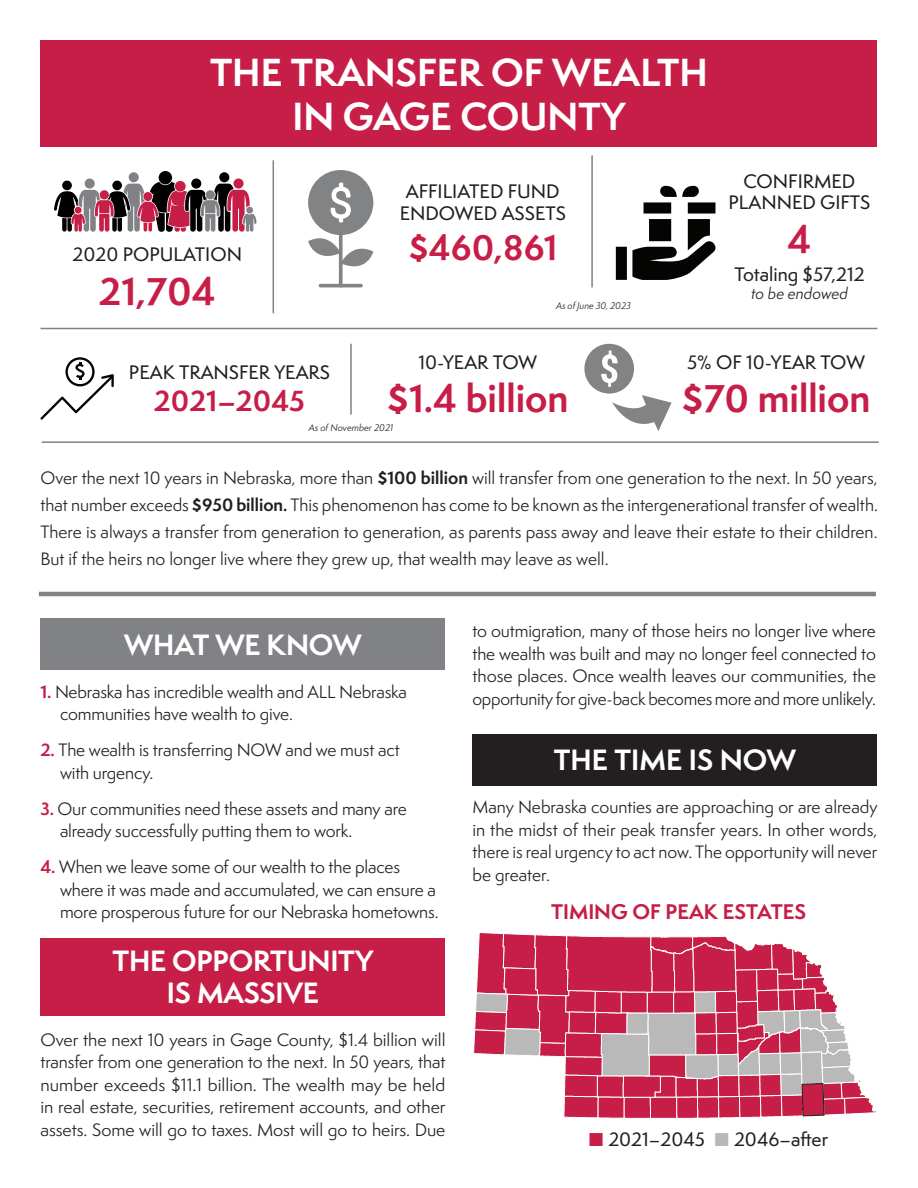
<style>
.page{position:relative;width:918px;height:1188px;background:#fff}
.page>*{position:absolute;margin:0;border:0;box-sizing:border-box;transform-origin:0 0}
.t1{font:700 36px/43.2px "Semplicita Pro";color:#fff;text-align:center}
.t2{font:700 36px "Semplicita Pro";color:#c71e48}
.t3{font:700 33px "Semplicita Pro";color:#c71e48}
.t4{font:700 27px/32.4px "Semplicita Pro";letter-spacing:-.01em;color:#fff;text-align:center}
.t5{font:700 27px "Semplicita Pro";color:#c71e48}
.t6{font:700 19.5px "Semplicita Pro";color:#c61e48}
.t7{font:500 18px/21.6px "Semplicita Pro";color:#231f20;text-align:center}
.t8{font:16.5px/22.5px "Semplicita Pro";letter-spacing:-.01em;color:#231f20;text-align:justify}
.t9{font:italic 15px "Semplicita Pro";color:#231f20}
.t10{font:italic 9px "Semplicita Pro";color:#231f20}
.s1{font-weight:700}
.s2{font-weight:700;color:#c71e48}
</style>
<div class="page">
<div style="left:40px;top:938px;width:406px;height:78px;background:#c71e48"></div>
<div style="left:40px;top:40px;width:838px;height:107px;background:#c71e48"></div>
<div style="left:40px;top:618px;width:406px;height:52px;background:#818285"></div>
<div style="left:472px;top:734px;width:406px;height:52px;background:#231f20"></div>
<svg style="left:473px;top:932px;width:404px;height:187px"></svg>
<div style="left:62px;top:181px;width:10px;height:9px;background:#000;border-radius:50%"></div>
<div style="left:159px;top:171px;width:13px;height:13px;background:#000;border-radius:50%"></div>
<div style="left:129px;top:172px;width:10px;height:10px;background:#818285;border-radius:50%"></div>
<div style="left:219px;top:172px;width:10px;height:10px;background:#000;border-radius:50%"></div>
<div style="left:85px;top:179px;width:10px;height:10px;background:#818285;border-radius:50%"></div>
<div style="left:112px;top:181px;width:10px;height:9px;background:#000;border-radius:50%"></div>
<div style="left:191px;top:179px;width:10px;height:10px;background:#000;border-radius:50%"></div>
<div style="left:233px;top:179px;width:11px;height:10px;background:#c71e48;border-radius:50%"></div>
<svg style="left:54px;top:182px;width:202px;height:50px"></svg>
<div style="left:246px;top:207px;width:7px;height:7px;background:#818285;border-radius:50%"></div>
<svg style="left:339px;top:233px;width:4px;height:54px"></svg>
<svg style="left:308px;top:170px;width:65px;height:104px"></svg>
<hr style="left:319px;top:284px;width:44px;height:3px;background:#818385;border-radius:2px">
<svg style="left:40px;top:357px;width:74px;height:63px"></svg>
<svg style="left:584px;top:344px;width:88px;height:87px"></svg>
<hr style="left:40px;top:328px;width:838px;height:1px;background:#818285">
<hr style="left:42px;top:441px;width:837px;height:2px;background:#818285">
<hr style="left:350px;top:344px;width:2px;height:71px;background:#818285">
<svg style="left:616px;top:186px;width:100px;height:94px"></svg>
<hr style="left:273px;top:160px;width:1px;height:153px;background:#818285">
<hr style="left:591px;top:155px;width:2px;height:132px;background:#818285">
<hr style="left:39px;top:592px;width:837px;height:4px;background:#818285">
<h1 class="t1" style="left:210px;top:51px;width:499px">THE TRANSFER OF WEALTH<br>IN GAGE COUNTY</h1>
<p class="t7" style="left:72px;top:244px;width:171px">2020 POPULATION</p>
<h1 class="t2" style="left:99px;top:264px;width:118px">21,704</h1>
<p class="t7" style="left:400px;top:181px;width:168px">AFFILIATED FUND<br>ENDOWED ASSETS</p>
<h2 class="t3" style="left:408px;top:223px;width:150px">$460,861</h2>
<p class="t10" style="left:556px;top:300px;width:76px">As of June 30, 2023</p>
<p class="t7" style="left:728px;top:170px;width:144px">CONFIRMED<br>PLANNED GIFTS</p>
<h1 class="t2" style="left:788px;top:212px;width:25px">4</h1>
<p class="t7" style="left:734px;top:263px;width:132px">Totaling $57,212</p>
<p class="t9" style="left:751px;top:283px;width:98px">to be endowed</p>
<p class="t7" style="left:129px;top:361px;width:203px">PEAK TRANSFER YEARS</p>
<h3 class="t5" style="left:154px;top:381px;width:153px">2021–2045</h3>
<p class="t7" style="left:418px;top:351px;width:120px">10-YEAR TOW</p>
<h1 class="t2" style="left:387px;top:371px;width:183px">$1.4 billion</h1>
<p class="t10" style="left:309px;top:422px;width:86px">As of November 2021</p>
<p class="t7" style="left:687px;top:351px;width:179px">5% OF 10-YEAR TOW</p>
<h1 class="t2" style="left:681px;top:371px;width:191px">$70 million</h1>
<p class="t8" style="left:40px;top:464px;width:839px;line-height:27px">Over the next 10 years in Nebraska, more than <span class="s1">$100 billion</span> will transfer from one generation to the next. In 50 years, that number exceeds <span class="s1">$950 billion.</span> This phenomenon has come to be known as the intergenerational transfer of wealth.<br>There is always a transfer from generation to generation, as parents pass away and leave their estate to their children.<br>But if the heirs no longer live where they grew up, that wealth may leave as well.</p>
<h3 class="t4" style="left:124px;top:628px;width:239px">WHAT WE KNOW</h3>
<p class="t8" style="left:60px;top:680px;width:348px;text-indent:-20px"><span class="s2">1.</span> Nebraska has incredible wealth and ALL Nebraska communities have wealth to give.</p>
<p class="t8" style="left:60px;top:738px;width:341px;text-indent:-20px"><span class="s2">2.</span> The wealth is transferring NOW and we must act with urgency.</p>
<p class="t8" style="left:60px;top:797px;width:348px;text-indent:-20px"><span class="s2">3.</span> Our communities need these assets and many are already successfully putting them to work.</p>
<p class="t8" style="left:60px;top:855px;width:380px;text-align:left;text-indent:-20px"><span class="s2">4.</span> When we leave some of our wealth to the places where it was made and accumulated, we can ensure a more prosperous future for our Nebraska hometowns.</p>
<h3 class="t4" style="left:113px;top:944px;width:262px">THE OPPORTUNITY<br>IS MASSIVE</h3>
<p class="t8" style="left:40px;top:1028px;width:407px">Over the next 10 years in Gage County, $1.4 billion will transfer from one generation to the next. In 50 years, that number exceeds $11.1 billion. The wealth may be held in real estate, securities, retirement accounts, and other assets. Some will go to taxes. Most will go to heirs. Due</p>
<p class="t8" style="left:472px;top:619px;width:405px">to outmigration, many of those heirs no longer live where the wealth was built and may no longer feel connected to those places. Once wealth leaves our communities, the opportunity for give-back becomes more and more unlikely.</p>
<h3 class="t4" style="left:554px;top:744px;width:244px">THE TIME IS NOW</h3>
<p class="t8" style="left:472px;top:795px;width:407px">Many Nebraska counties are approaching or are already in the midst of their peak transfer years. In other words, there is real urgency to act now. The opportunity will never be greater.</p>
<p class="t6" style="left:551px;top:897px;width:257px">TIMING OF PEAK ESTATES</p>
<p class="t7" style="left:608px;top:1128px;width:98px">2021–2045</p>
<p class="t7" style="left:734px;top:1128px;width:96px">2046–after</p>
</div>
